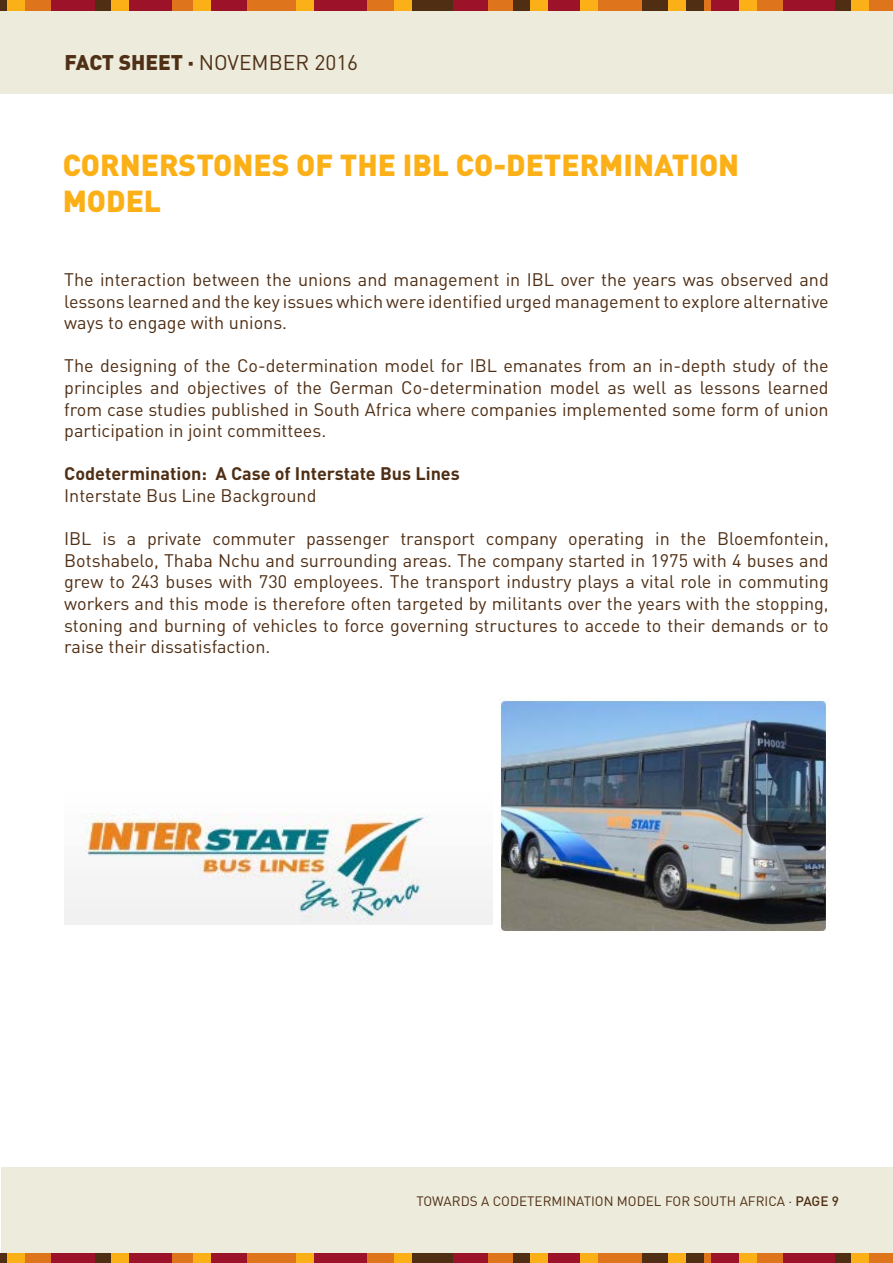
<style>
.page{position:relative;width:893px;height:1263px;background:#fff}
.page>*{position:absolute;margin:0;border:0;box-sizing:border-box;transform-origin:0 0}
.t1{font:900 30px/36px "DIN Pro";color:#fcb017}
.t2{font:21px "DIN Pro";color:#4f3017}
.t3{font:18px/21.6px "DIN Pro";color:#4f2e14;text-align:justify}
.t4{font:700 18px "DIN Pro";color:#4f2e14}
.t5{font:13.5px "DIN Pro";color:#4f2e14}
.s1{font-weight:900}
.s2{font-weight:500}
</style>
<div class="page">
<div style="left:2px;top:1167px;width:891px;height:96px;background:#edebdb"></div>
<div style="left:0;top:0;width:893px;height:94px;background:#edebdb"></div>
<div style="left:0;top:0;width:893px;height:10px;background:#de751c"></div>
<div style="left:546px;top:0;width:36px;height:10px;background:#9c1229"></div>
<div style="left:210px;top:0;width:36px;height:10px;background:#9c1229"></div>
<div style="left:451px;top:0;width:36px;height:10px;background:#9c1229"></div>
<div style="left:51px;top:0;width:46px;height:10px;background:#9c1229"></div>
<div style="left:126px;top:0;width:46px;height:10px;background:#9c1229"></div>
<div style="left:783px;top:0;width:53px;height:10px;background:#9c1229"></div>
<div style="left:314px;top:0;width:53px;height:10px;background:#9c1229"></div>
<div style="left:643px;top:0;width:61px;height:10px;background:#4f2e14"></div>
<div style="left:712px;top:0;width:29px;height:10px;background:#9c1229"></div>
<div style="left:411px;top:0;width:42px;height:10px;background:#4f2e14"></div>
<div style="left:96px;top:0;width:17px;height:10px;background:#4f2e14"></div>
<div style="left:514px;top:0;width:17px;height:10px;background:#4f2e14"></div>
<div style="left:835px;top:0;width:17px;height:10px;background:#4f2e14"></div>
<div style="left:0;top:0;width:8px;height:10px;background:#4f2e14"></div>
<div style="left:8px;top:0;width:17px;height:10px;background:#fcb017"></div>
<div style="left:193px;top:0;width:17px;height:10px;background:#fcb017"></div>
<div style="left:740px;top:0;width:17px;height:10px;background:#fcb017"></div>
<div style="left:668px;top:0;width:17px;height:10px;background:#fcb017"></div>
<div style="left:580px;top:0;width:17px;height:10px;background:#fcb017"></div>
<div style="left:395px;top:0;width:17px;height:10px;background:#fcb017"></div>
<div style="left:111px;top:0;width:17px;height:10px;background:#fcb017"></div>
<div style="left:530px;top:0;width:17px;height:10px;background:#fcb017"></div>
<div style="left:851px;top:0;width:18px;height:10px;background:#fcb017"></div>
<div style="left:297px;top:0;width:17px;height:10px;background:#fcb017"></div>
<div style="left:0;top:1253px;width:893px;height:10px;background:#de751c"></div>
<div style="left:546px;top:1253px;width:36px;height:10px;background:#9c1229"></div>
<div style="left:210px;top:1253px;width:36px;height:10px;background:#9c1229"></div>
<div style="left:451px;top:1253px;width:36px;height:10px;background:#9c1229"></div>
<div style="left:51px;top:1253px;width:46px;height:10px;background:#9c1229"></div>
<div style="left:126px;top:1253px;width:46px;height:10px;background:#9c1229"></div>
<div style="left:783px;top:1253px;width:53px;height:10px;background:#9c1229"></div>
<div style="left:314px;top:1253px;width:53px;height:10px;background:#9c1229"></div>
<div style="left:643px;top:1253px;width:61px;height:10px;background:#4f2e14"></div>
<div style="left:712px;top:1253px;width:29px;height:10px;background:#9c1229"></div>
<div style="left:411px;top:1253px;width:42px;height:10px;background:#4f2e14"></div>
<div style="left:96px;top:1253px;width:17px;height:10px;background:#4f2e14"></div>
<div style="left:514px;top:1253px;width:17px;height:10px;background:#4f2e14"></div>
<div style="left:835px;top:1253px;width:17px;height:10px;background:#4f2e14"></div>
<div style="left:0;top:1253px;width:8px;height:10px;background:#4f2e14"></div>
<div style="left:8px;top:1253px;width:17px;height:10px;background:#fcb017"></div>
<div style="left:193px;top:1253px;width:17px;height:10px;background:#fcb017"></div>
<div style="left:740px;top:1253px;width:17px;height:10px;background:#fcb017"></div>
<div style="left:668px;top:1253px;width:17px;height:10px;background:#fcb017"></div>
<div style="left:580px;top:1253px;width:17px;height:10px;background:#fcb017"></div>
<div style="left:395px;top:1253px;width:17px;height:10px;background:#fcb017"></div>
<div style="left:111px;top:1253px;width:17px;height:10px;background:#fcb017"></div>
<div style="left:530px;top:1253px;width:17px;height:10px;background:#fcb017"></div>
<div style="left:851px;top:1253px;width:18px;height:10px;background:#fcb017"></div>
<div style="left:297px;top:1253px;width:17px;height:10px;background:#fcb017"></div>
<img style="left:65px;top:813px;width:427px;height:112px">
<img style="left:499px;top:697px;width:329px;height:235px">
<p class="t2" style="left:65px;top:48px;width:295px"><span class="s1">FACT SHEET ·</span> NOVEMBER 2016</p>
<h1 class="t1" style="left:63px;top:146px;width:678px">CORNERSTONES OF THE IBL CO-DETERMINATION<br>MODEL</h1>
<p class="t3" style="left:64px;top:268px;width:766px">The interaction between the unions and management in IBL over the years was observed and lessons learned and the key issues which were identified urged management to explore alternative ways to engage with unions.</p>
<p class="t3" style="left:64px;top:354px;width:766px">The designing of the Co-determination model for IBL emanates from an in-depth study of the principles and objectives of the German Co-determination model as well as lessons learned from case studies published in South Africa where companies implemented some form of union participation in joint committees.</p>
<p class="t4" style="left:64px;top:462px;width:397px">Codetermination: A Case of Interstate Bus Lines</p>
<p class="t3" style="left:64px;top:484px;width:254px">Interstate Bus Line Background</p>
<p class="t3" style="left:64px;top:527px;width:766px">IBL is a private commuter passenger transport company operating in the Bloemfontein, Botshabelo, Thaba Nchu and surrounding areas. The company started in 1975 with 4 buses and grew to 243 buses with 730 employees. The transport industry plays a vital role in commuting workers and this mode is therefore often targeted by militants over the years with the stopping, stoning and burning of vehicles to force governing structures to accede to their demands or to raise their dissatisfaction.</p>
<p class="t5" style="left:416px;top:1192px;width:424px">TOWARDS A CODETERMINATION MODEL FOR SOUTH AFRICA · <span class="s2">PAGE 9</span></p>
</div>
